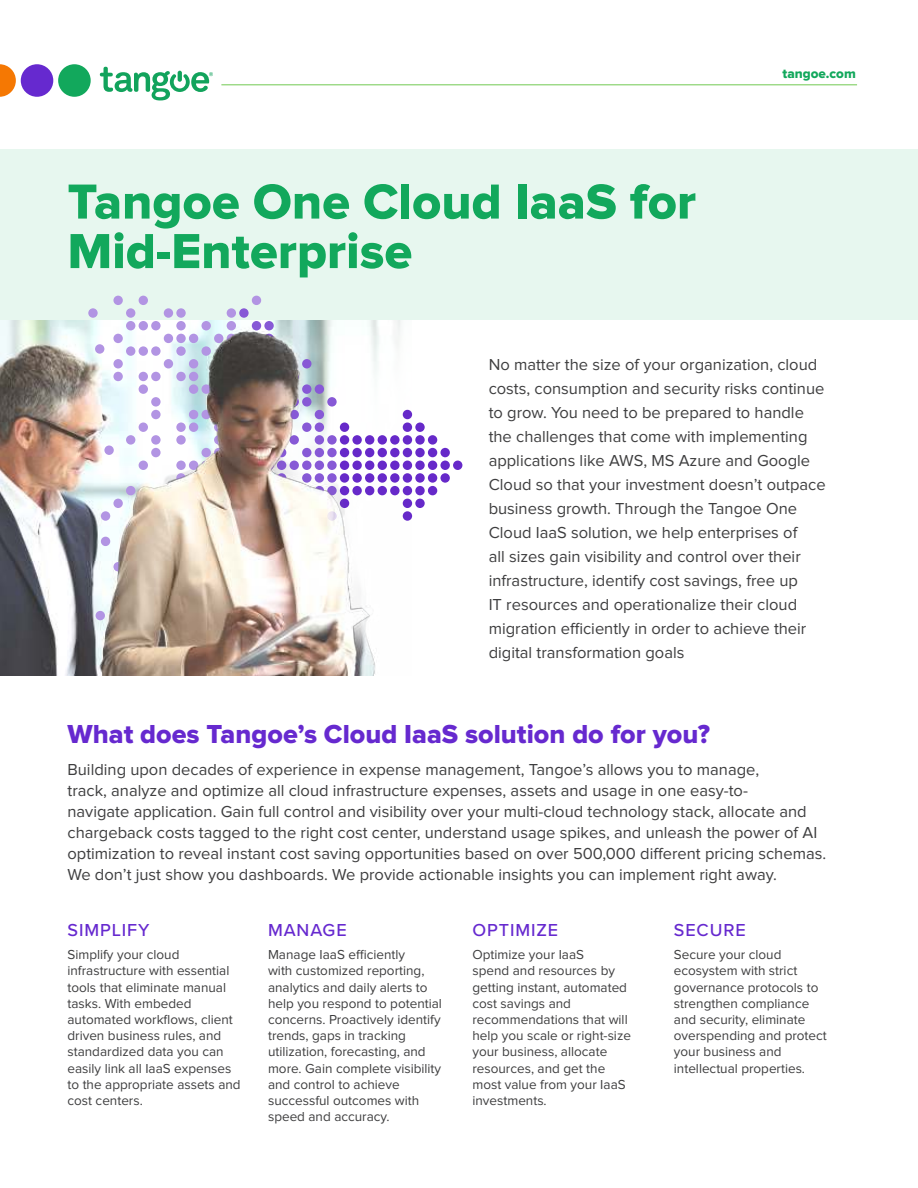
<style>
.page{position:relative;width:918px;height:1188px;background:#fff}
.page>*{position:absolute;margin:0;border:0;box-sizing:border-box;transform-origin:0 0}
.t1{font:51px/49.5px "Proxima Nova Extrabld";color:#12a85c}
.t2{font:27px "Proxima Nova Extrabld";color:#6629cf}
.t3{font:500 18px "Proxima Nova";letter-spacing:.05em;color:#6629cf}
.t4{font:16.5px/24px "Proxima Nova";color:#3e3e3f}
.t5{font:13.5px/16.2px "Proxima Nova";color:#3e3e3f}
.t6{font:13.5px "Proxima Nova Extrabld";color:#12a85c}
</style>
<div class="page">
<svg style="left:100px;top:67px;width:113px;height:34px"></svg>
<svg style="left:0;top:64px;width:16px;height:33px"></svg>
<div style="left:21px;top:64px;width:32px;height:33px;background:#6629cf;border-radius:50%"></div>
<div style="left:58px;top:64px;width:33px;height:33px;background:#12a85c;border-radius:50%"></div>
<hr style="left:221px;top:84px;width:636px;height:1px;background:#81cf65">
<div style="left:0;top:149px;width:917px;height:171px;background:#e7f7ef"></div>
<div style="left:113px;top:296px;width:10px;height:9px;background:#b294e3;border-radius:50%"></div>
<div style="left:139px;top:296px;width:9px;height:9px;background:#b294e3;border-radius:50%"></div>
<div style="left:252px;top:296px;width:9px;height:9px;background:#b294e3;border-radius:50%"></div>
<div style="left:88px;top:308px;width:10px;height:10px;background:#b294e3;border-radius:50%"></div>
<div style="left:126px;top:308px;width:9px;height:10px;background:#b294e3;border-radius:50%"></div>
<div style="left:164px;top:308px;width:9px;height:10px;background:#b294e3;border-radius:50%"></div>
<div style="left:176px;top:308px;width:10px;height:10px;background:#b294e3;border-radius:50%"></div>
<div style="left:227px;top:308px;width:9px;height:10px;background:#b294e3;border-radius:50%"></div>
<div style="left:239px;top:308px;width:10px;height:10px;background:#8759d6;border-radius:50%"></div>
<div style="left:415px;top:422px;width:10px;height:10px;background:#6629c9;border-radius:50%"></div>
<div style="left:415px;top:435px;width:10px;height:10px;background:#6629c9;border-radius:50%"></div>
<div style="left:428px;top:435px;width:9px;height:10px;background:#6629c9;border-radius:50%"></div>
<div style="left:415px;top:448px;width:10px;height:9px;background:#6629c9;border-radius:50%"></div>
<div style="left:428px;top:448px;width:9px;height:9px;background:#6629c9;border-radius:50%"></div>
<div style="left:440px;top:448px;width:10px;height:9px;background:#6629c9;border-radius:50%"></div>
<div style="left:415px;top:461px;width:10px;height:9px;background:#6629c9;border-radius:50%"></div>
<div style="left:428px;top:461px;width:9px;height:9px;background:#6629c9;border-radius:50%"></div>
<div style="left:440px;top:461px;width:10px;height:9px;background:#6629c9;border-radius:50%"></div>
<div style="left:453px;top:461px;width:9px;height:9px;background:#6629c9;border-radius:50%"></div>
<svg style="left:415px;top:473px;width:10px;height:10px"></svg>
<div style="left:428px;top:473px;width:9px;height:10px;background:#6629c9;border-radius:50%"></div>
<div style="left:440px;top:473px;width:10px;height:10px;background:#6629c9;border-radius:50%"></div>
<div style="left:415px;top:486px;width:10px;height:9px;background:#6629c9;border-radius:50%"></div>
<div style="left:428px;top:486px;width:9px;height:9px;background:#6629c9;border-radius:50%"></div>
<div style="left:415px;top:499px;width:10px;height:9px;background:#6629c9;border-radius:50%"></div>
<img style="left:0;top:321px;width:412px;height:354px">
<div style="left:95px;top:344px;width:9px;height:10px;background:#b294e3;border-radius:50%"></div>
<div style="left:96px;top:611px;width:9px;height:9px;background:#b294e3;border-radius:50%"></div>
<h1 class="t1" style="left:68px;top:180px;width:630px">Tangoe One Cloud IaaS for<br>Mid-Enterprise</h1>
<p class="t6" style="left:783px;top:68px;width:75px">tangoe.com</p>
<p class="t4" style="left:489px;top:353px;width:339px">No matter the size of your organization, cloud costs, consumption and security risks continue to grow. You need to be prepared to handle the challenges that come with implementing applications like AWS, MS Azure and Google Cloud so that your investment doesn’t outpace business growth. Through the Tangoe One Cloud IaaS solution, we help enterprises of<br>all sizes gain visibility and control over their infrastructure, identify cost savings, free up<br>IT resources and operationalize their cloud migration efficiently in order to achieve their digital transformation goals</p>
<h2 class="t2" style="left:68px;top:723px;width:644px">What does Tangoe’s Cloud IaaS solution do for you?</h2>
<p class="t4" style="left:68px;top:760px;width:760px;line-height:21px">Building upon decades of experience in expense management, Tangoe’s allows you to manage,<br>track, analyze and optimize all cloud infrastructure expenses, assets and usage in one easy-to-<br>navigate application. Gain full control and visibility over your multi-cloud technology stack, allocate and chargeback costs tagged to the right cost center, understand usage spikes, and unleash the power of AI optimization to reveal instant cost saving opportunities based on over 500,000 different pricing schemas.<br>We don’t just show you dashboards. We provide actionable insights you can implement right away.</p>
<p class="t3" style="left:68px;top:923px;width:84px">SIMPLIFY</p>
<p class="t5" style="left:68px;top:947px;width:175px">Simplify your cloud infrastructure with essential tools that eliminate manual tasks. With embeded automated workflows, client driven business rules, and standardized data you can easily link all IaaS expenses to the appropriate assets and cost centers.</p>
<p class="t3" style="left:268px;top:923px;width:80px">MANAGE</p>
<p class="t5" style="left:268px;top:947px;width:175px">Manage IaaS efficiently<br>with customized reporting, analytics and daily alerts to help you respond to potential concerns. Proactively identify trends, gaps in tracking utilization, forecasting, and more. Gain complete visibility and control to achieve successful outcomes with speed and accuracy.</p>
<p class="t3" style="left:472px;top:923px;width:87px">OPTIMIZE</p>
<p class="t5" style="left:472px;top:947px;width:160px">Optimize your IaaS<br>spend and resources by getting instant, automated cost savings and recommendations that will help you scale or right-size your business, allocate resources, and get the most value from your IaaS investments.</p>
<p class="t3" style="left:674px;top:923px;width:73px">SECURE</p>
<p class="t5" style="left:674px;top:947px;width:154px">Secure your cloud ecosystem with strict governance protocols to strengthen compliance and security, eliminate overspending and protect your business and intellectual properties.</p>
</div>
